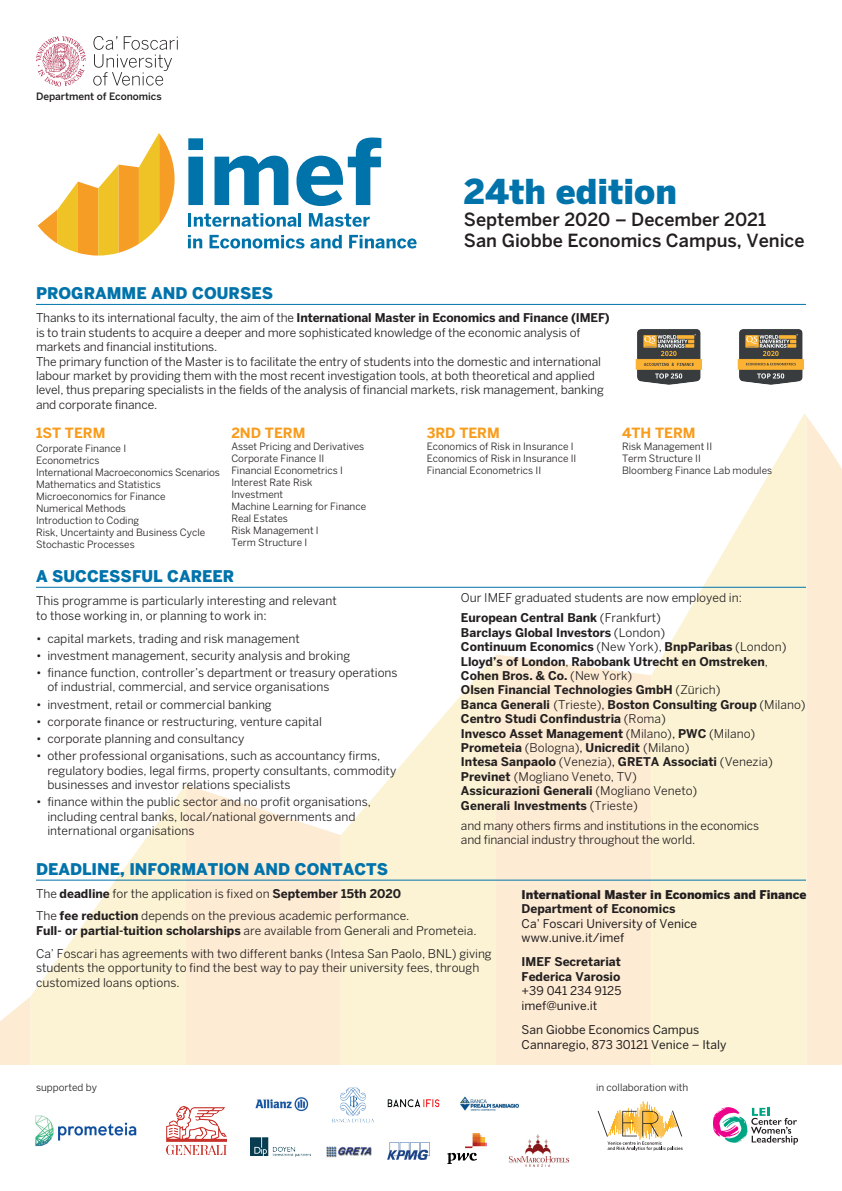
<style>
.page{position:relative;width:842px;height:1191px;background:#fff}
.page>*{position:absolute;margin:0;border:0;box-sizing:border-box;transform-origin:0 0}
.t1{font:900 34px "Benton Sans";color:#0073ab}
.t2{font:500 18px/21.6px "Benton Sans";color:#231f20}
.t3{font:900 16px "Benton Sans";color:#0073ab}
.t4{font:700 14px "Benton Sans";color:#f89c1c}
.t5{font:12px/14.4px "Benton Sans";color:#231f20}
.t6{font:700 12px/14.4px "Benton Sans";color:#231f20}
.t7{font:12px/14.4px "Benton Sans";color:#231f20}
.t8{font:900 12px "Benton Sans";color:#231f20}
.t9{font:500 10.1px "Benton Sans";letter-spacing:-.005em;color:#231f20}
.t10{font:10px/12px "Benton Sans";color:#231f20}
.s1{font-weight:700}
.s2{font-weight:400}
</style>
<div class="page">
<svg style="left:0;top:997px;width:30px;height:67px"></svg>
<svg style="left:30px;top:785px;width:156px;height:279px;fill:#fbf3d4"></svg>
<svg style="left:186px;top:785px;width:155px;height:279px;background:#fcecd7"></svg>
<svg style="left:341px;top:655px;width:155px;height:409px;fill:#fbf3d4"></svg>
<div style="left:496px;top:654px;width:155px;height:410px;background:#fdebd4"></div>
<svg style="left:651px;top:413px;width:155px;height:651px;fill:#fbf3d4"></svg>
<div style="left:806px;top:416px;width:36px;height:648px;background:#fdebd4"></div>
<svg style="left:188px;top:138px;width:15px;height:67px"></svg>
<svg style="left:215px;top:156px;width:73px;height:49px"></svg>
<svg style="left:296px;top:137px;width:85px;height:69px"></svg>
<svg style="left:188px;top:213px;width:113px;height:14px"></svg>
<svg style="left:309px;top:213px;width:61px;height:14px"></svg>
<svg style="left:188px;top:235px;width:14px;height:13px"></svg>
<svg style="left:210px;top:235px;width:94px;height:13px"></svg>
<svg style="left:310px;top:235px;width:32px;height:13px"></svg>
<svg style="left:349px;top:235px;width:68px;height:13px"></svg>
<svg style="left:38px;top:133px;width:137px;height:122px"></svg>
<img style="left:737px;top:329px;width:67px;height:56px">
<img style="left:635px;top:329px;width:67px;height:56px">
<svg style="left:93px;top:36px;width:85px;height:50px"></svg>
<svg style="left:36px;top:36px;width:50px;height:50px"></svg>
<img style="left:35px;top:1115px;width:102px;height:32px">
<img style="left:167px;top:1106px;width:59px;height:48px">
<img style="left:256px;top:1097px;width:53px;height:14px">
<img style="left:332px;top:1087px;width:42px;height:36px">
<img style="left:387px;top:1099px;width:53px;height:9px">
<img style="left:460px;top:1096px;width:59px;height:15px">
<img style="left:251px;top:1137px;width:59px;height:19px">
<img style="left:327px;top:1146px;width:44px;height:12px">
<img style="left:388px;top:1142px;width:42px;height:17px">
<img style="left:447px;top:1133px;width:40px;height:30px">
<img style="left:508px;top:1134px;width:62px;height:32px">
<svg style="left:598px;top:1101px;width:85px;height:49px"></svg>
<svg style="left:713px;top:1107px;width:85px;height:37px"></svg>
<hr style="left:36px;top:587px;width:770px;height:1px;background:#0073ab">
<hr style="left:36px;top:879px;width:770px;height:1px;background:#0073ab">
<hr style="left:36px;top:304px;width:770px;height:1px;background:#0073ab">
<p class="t9" style="left:36px;top:91px;width:127px">Department of Economics</p>
<h1 class="t1" style="left:464px;top:171px;width:214px">24th edition</h1>
<h2 class="t2" style="left:464px;top:208px;width:342px">September 2020 – December 2021<br>San Giobbe Economics Campus, Venice</h2>
<h3 class="t3" style="left:36px;top:284px;width:239px">PROGRAMME AND COURSES</h3>
<p class="t5" style="left:36px;top:311px;width:575px">Thanks to its international faculty, the aim of the <span class="s1">International Master in Economics and Finance (IMEF) </span>is to train students to acquire a deeper and more sophisticated knowledge of the economic analysis of markets and financial institutions.<br>The primary function of the Master is to facilitate the entry of students into the domestic and international labour market by providing them with the most recent investigation tools, at both theoretical and applied level, thus preparing specialists in the fields of the analysis of financial markets, risk management, banking and corporate finance.</p>
<p class="t4" style="left:36px;top:424px;width:71px">1ST TERM</p>
<p class="t10" style="left:36px;top:442px;width:185px">Corporate Finance I<br>Econometrics<br>International Macroeconomics Scenarios<br>Mathematics and Statistics<br>Microeconomics for Finance<br>Numerical Methods<br>Introduction to Coding<br>Risk, Uncertainty and Business Cycle<br>Stochastic Processes</p>
<p class="t4" style="left:231px;top:424px;width:76px">2ND TERM</p>
<p class="t10" style="left:231px;top:440px;width:136px">Asset Pricing and Derivatives<br>Corporate Finance II<br>Financial Econometrics I<br>Interest Rate Risk<br>Investment<br>Machine Learning for Finance<br>Real Estates<br>Risk Management I<br>Term Structure I</p>
<p class="t4" style="left:427px;top:424px;width:75px">3RD TERM</p>
<p class="t10" style="left:427px;top:440px;width:151px">Economics of Risk in Insurance I<br>Economics of Risk in Insurance II<br>Financial Econometrics II</p>
<p class="t4" style="left:622px;top:424px;width:75px">4TH TERM</p>
<p class="t10" style="left:622px;top:440px;width:152px">Risk Management II<br>Term Structure II<br>Bloomberg Finance Lab modules</p>
<h3 class="t3" style="left:36px;top:567px;width:200px">A SUCCESSFUL CAREER</h3>
<p class="t5" style="left:36px;top:593px;width:302px">This programme is particularly interesting and relevant to those working in, or planning to work in:</p>
<p class="t5" style="left:36px;top:631px;width:265px">• capital markets, trading and risk management</p>
<p class="t5" style="left:36px;top:648px;width:316px">• investment management, security analysis and broking</p>
<p class="t5" style="left:47px;top:665px;width:352px;text-indent:-11px">• finance function, controller’s department or treasury operations of industrial, commercial, and service organisations</p>
<p class="t5" style="left:36px;top:697px;width:237px">• investment, retail or commercial banking</p>
<p class="t5" style="left:36px;top:714px;width:287px">• corporate finance or restructuring, venture capital</p>
<p class="t5" style="left:36px;top:731px;width:210px">• corporate planning and consultancy</p>
<p class="t5" style="left:47px;top:748px;width:350px;text-indent:-11px">• other professional organisations, such as accountancy firms, regulatory bodies, legal firms, property consultants, commodity businesses and investor relations specialists</p>
<p class="t5" style="left:47px;top:794px;width:325px;text-indent:-11px">• finance within the public sector and no profit organisations, including central banks, local/national governments and international organisations</p>
<p class="t5" style="left:461px;top:587px;width:282px;line-height:20.1px">Our IMEF graduated students are now employed in:<br><span class="s1">European Central Bank</span> (Frankfurt)</p>
<p class="t6" style="left:461px;top:625px;width:346px">Barclays Global Investors <span class="s2">(London)<br></span>Continuum Economics <span class="s2">(New York),</span> BnpParibas <span class="s2">(London)<br></span>Lloyd’s of London<span class="s2">,</span> Rabobank Utrecht en Omstreken<span class="s2">, </span>Cohen Bros. &amp; Co. <span class="s2">(New York)<br></span>Olsen Financial Technologies GmbH <span class="s2">(Zürich)<br></span>Banca Generali <span class="s2">(Trieste)</span><span class="s2">,</span> Boston Consulting Group <span class="s2">(Milano)<br></span>Centro Studi Confindustria <span class="s2">(Roma)<br></span>Invesco Asset Management <span class="s2">(Milano)</span><span class="s2">,</span> PWC <span class="s2">(Milano)<br></span>Prometeia <span class="s2">(Bologna)</span><span class="s2">,</span> Unicredit <span class="s2">(Milano)<br></span>Intesa Sanpaolo <span class="s2">(Venezia)</span><span class="s2">,</span> GRETA Associati <span class="s2">(Venezia)<br></span>Previnet <span class="s2">(Mogliano Veneto, TV)<br></span>Assicurazioni Generali <span class="s2">(Mogliano Veneto)<br></span>Generali Investments <span class="s2">(Trieste)</span></p>
<p class="t5" style="left:461px;top:818px;width:300px">and many others firms and institutions in the economics and financial industry throughout the world.</p>
<h3 class="t3" style="left:36px;top:859px;width:354px">DEADLINE, INFORMATION AND CONTACTS</h3>
<p class="t5" style="left:36px;top:881px;width:375px;line-height:22.9px">The <span class="s1">deadline</span> for the application is fixed on <span class="s1">September 15th 2020<br></span>The <span class="s1">fee reduction</span> depends on the previous academic performance.</p>
<p class="t5" style="left:36px;top:919px;width:457px;line-height:22.9px"><span class="s1">Full- or partial-tuition scholarships</span> are available from Generali and Prometeia.<br>Ca’ Foscari has agreements with two different banks (Intesa San Paolo, BNL) giving</p>
<p class="t5" style="left:36px;top:960px;width:445px">students the opportunity to find the best way to pay their university fees, through customized loans options.</p>
<p class="t8" style="left:522px;top:887px;width:286px">International Master in Economics and Finance</p>
<p class="t6" style="left:522px;top:901px;width:155px">Department of Economics</p>
<p class="t7" style="left:522px;top:916px;width:177px">Ca’ Foscari University of Venice www.unive.it/imef</p>
<p class="t6" style="left:522px;top:954px;width:101px">IMEF Secretariat<br>Federica Varosio</p>
<p class="t7" style="left:522px;top:983px;width:101px">+39 041 234 9125 imef@unive.it</p>
<p class="t7" style="left:522px;top:1022px;width:206px">San Giobbe Economics Campus<br>Cannaregio, 873 30121 Venice – Italy</p>
<p class="t10" style="left:36px;top:1080px;width:62px">supported by</p>
<p class="t10" style="left:596px;top:1080px;width:94px">in collaboration with</p>
</div>
